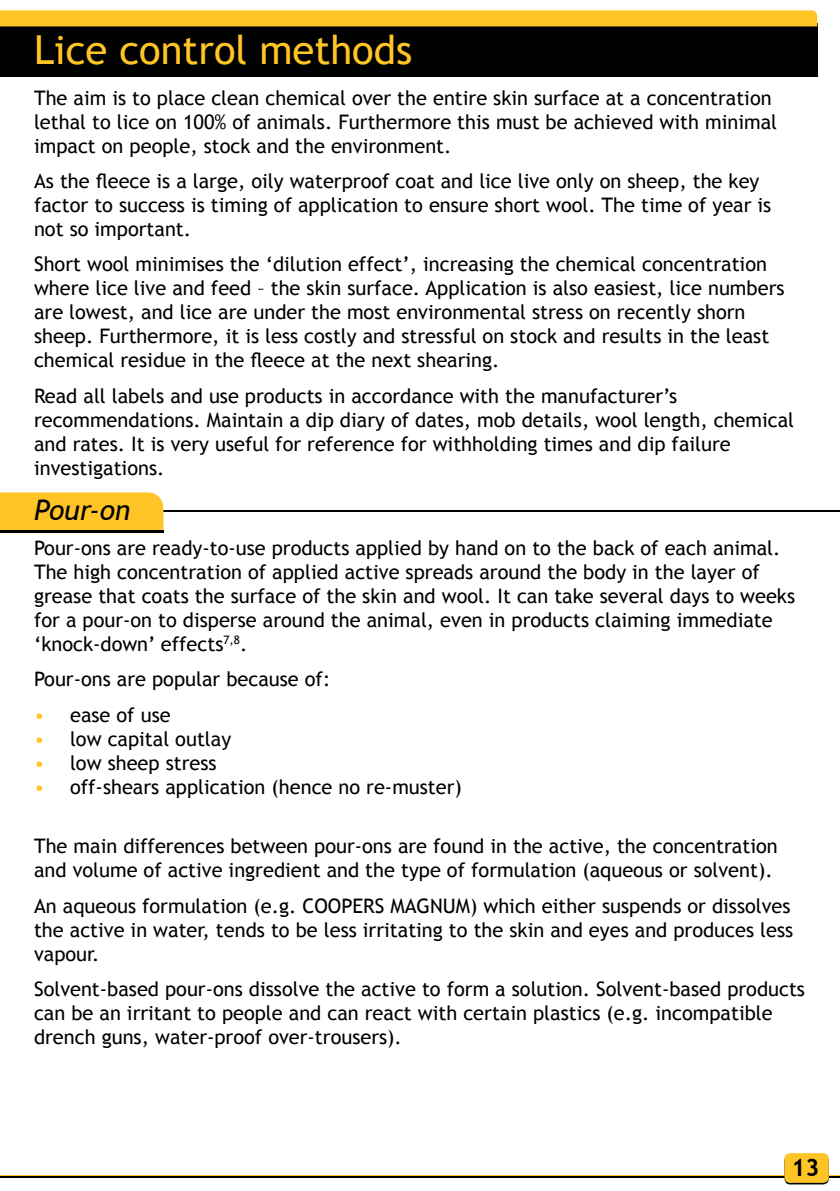
<style>
.page{position:relative;width:840px;height:1191px;background:#fff}
.page>*{position:absolute;margin:0;border:0;box-sizing:border-box;transform-origin:0 0}
.t1{font:40px "Trebuchet MS";color:#ffc425}
.t2{font:italic 28px "Trebuchet MS";color:#000}
.t3{font:700 24px "Trebuchet MS";color:#000}
.t4{font:20px/24px "Trebuchet MS";color:#000}
.s1{color:#ffc425}
</style>
<div class="page">
<hr style="left:0;top:1176px;width:839px;height:1px;background:#000">
<svg style="left:0;top:1175px;width:839px;height:1px"></svg>
<svg style="left:784px;top:1154px;width:44px;height:30px"></svg>
<div style="left:784px;top:1153px;width:44px;height:29px;background:#ffc425;border-radius:6px"></div>
<hr style="left:0;top:510px;width:839px;height:2px;background:#000">
<div style="left:0;top:492px;width:163px;height:38px;background:#ffc425"></div>
<hr style="left:0;top:530px;width:163px;height:2px;background:#000">
<div style="left:0;top:23px;width:816px;height:53px;background:#000"></div>
<div style="left:0;top:10px;width:816px;height:16px;background:#ffc425"></div>
<h1 class="t1" style="left:34px;top:26px;width:379px">Lice control methods</h1>
<p class="t4" style="left:34px;top:86px;width:744px">The aim is to place clean chemical over the entire skin surface at a concentration lethal to lice on 100% of animals. Furthermore this must be achieved with minimal impact on people, stock and the environment.</p>
<p class="t4" style="left:34px;top:169px;width:738px">As the fleece is a large, oily waterproof coat and lice live only on sheep, the key factor to success is timing of application to ensure short wool. The time of year is not so important.</p>
<p class="t4" style="left:34px;top:252px;width:751px">Short wool minimises the ‘dilution effect’, increasing the chemical concentration where lice live and feed – the skin surface. Application is also easiest, lice numbers are lowest, and lice are under the most environmental stress on recently shorn sheep. Furthermore, it is less costly and stressful on stock and results in the least chemical residue in the fleece at the next shearing.</p>
<p class="t4" style="left:34px;top:384px;width:761px">Read all labels and use products in accordance with the manufacturer’s recommendations. Maintain a dip diary of dates, mob details, wool length, chemical and rates. It is very useful for reference for withholding times and dip failure investigations.</p>
<h2 class="t2" style="left:34px;top:493px;width:98px">Pour-on</h2>
<p class="t4" style="left:34px;top:536px;width:762px">Pour-ons are ready-to-use products applied by hand on to the back of each animal.<br>The high concentration of applied active spreads around the body in the layer of grease that coats the surface of the skin and wool. It can take several days to weeks for a pour-on to disperse around the animal, even in products claiming immediate ‘knock-down’ effects<sup>7,8</sup>.</p>
<p class="t4" style="left:34px;top:667px;width:297px">Pour-ons are popular because of:</p>
<p class="t4" style="left:34px;top:703px;width:138px"><span class="s1">•</span> ease of use</p>
<p class="t4" style="left:34px;top:727px;width:198px"><span class="s1">•</span> low capital outlay</p>
<p class="t4" style="left:34px;top:751px;width:184px"><span class="s1">•</span> low sheep stress</p>
<p class="t4" style="left:34px;top:775px;width:429px"><span class="s1">•</span> off-shears application (hence no re-muster)</p>
<p class="t4" style="left:34px;top:834px;width:744px">The main differences between pour-ons are found in the active, the concentration and volume of active ingredient and the type of formulation (aqueous or solvent).</p>
<p class="t4" style="left:34px;top:893px;width:760px">An aqueous formulation (e.g. COOPERS MAGNUM) which either suspends or dissolves the active in water, tends to be less irritating to the skin and eyes and produces less vapour.</p>
<p class="t4" style="left:34px;top:977px;width:772px">Solvent-based pour-ons dissolve the active to form a solution. Solvent-based products can be an irritant to people and can react with certain plastics (e.g. incompatible drench guns, water-proof over-trousers).</p>
<p class="t3" style="left:791px;top:1152px;width:30px">13</p>
</div>
